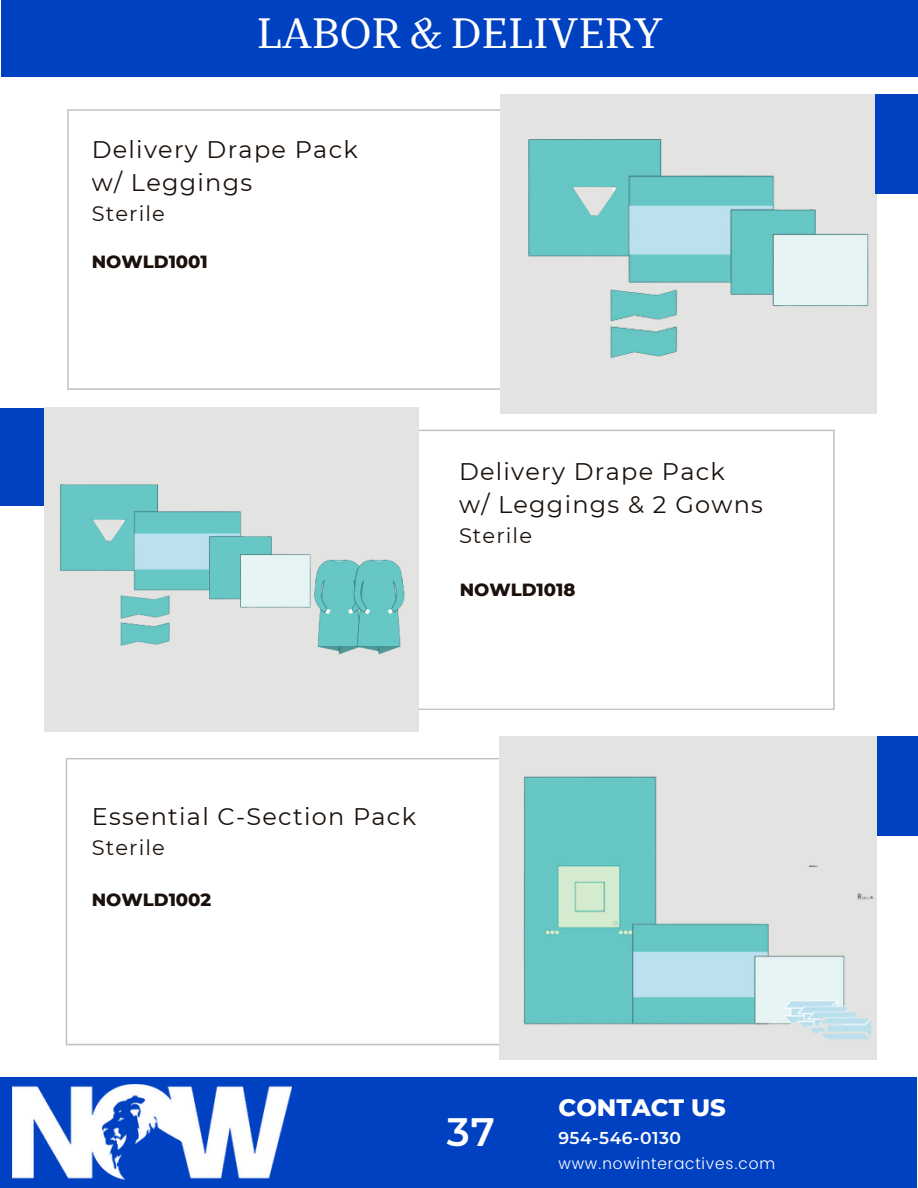
<style>
.page{position:relative;width:918px;height:1188px;background:#fff}
.page>*{position:absolute;margin:0;border:0;box-sizing:border-box;transform-origin:0 0}
.t1{font:42.3px "TT Bells";color:#fff}
.t2{font:600 39.6px "Montserrat";color:#fff}
.t3{font:800 24.3px "Montserrat";color:#fff}
.t4{font:24px "Montserrat";letter-spacing:.05em;color:#1b110c}
.t5{font:21px "Montserrat";letter-spacing:.05em;color:#1b110c}
.t6{font:800 18px "Montserrat";color:#1b110c}
.t7{font:600 17.1px "Montserrat";letter-spacing:.025em;color:#fff}
.t8{font:300 15.75px "Poppins";letter-spacing:.05em;color:#fff}
</style>
<div class="page">
<svg style="left:67px;top:109px;width:434px;height:281px"></svg>
<div style="left:501px;top:95px;width:376px;height:319px;background:#e3e3e1"></div>
<svg style="left:418px;top:430px;width:417px;height:280px"></svg>
<div style="left:0;top:408px;width:44px;height:97px;background:#0041c2"></div>
<svg style="left:66px;top:758px;width:433px;height:287px"></svg>
<div style="left:0;top:1078px;width:917px;height:110px;background:#0041c2"></div>
<div style="left:44px;top:408px;width:374px;height:324px;background:#e3e3e1"></div>
<div style="left:875px;top:736px;width:43px;height:99px;background:#0041c2"></div>
<div style="left:499px;top:736px;width:378px;height:324px;background:#e3e3e1"></div>
<div style="left:1px;top:0;width:917px;height:77px;background:#0041c2"></div>
<div style="left:875px;top:95px;width:43px;height:99px;background:#0041c2"></div>
<img style="left:12px;top:1085px;width:279px;height:96px">
<img style="left:528px;top:139px;width:341px;height:219px">
<img style="left:523px;top:776px;width:351px;height:264px">
<img style="left:60px;top:484px;width:345px;height:170px">
<p class="t1" style="left:257px;top:8px;width:407px">LABOR &amp; DELIVERY</p>
<p class="t4" style="left:92px;top:135px;width:268px">Delivery Drape Pack</p>
<p class="t4" style="left:92px;top:168px;width:162px">w/ Leggings</p>
<p class="t5" style="left:92px;top:201px;width:75px">Sterile</p>
<p class="t6" style="left:92px;top:250px;width:118px">NOWLD1001</p>
<p class="t4" style="left:459px;top:457px;width:268px">Delivery Drape Pack</p>
<p class="t4" style="left:459px;top:489px;width:306px">w/ Leggings &amp; 2 Gowns</p>
<p class="t5" style="left:459px;top:523px;width:75px">Sterile</p>
<p class="t6" style="left:460px;top:578px;width:117px">NOWLD1018</p>
<p class="t4" style="left:92px;top:801px;width:326px">Essential C-Section Pack</p>
<p class="t5" style="left:92px;top:835px;width:75px">Sterile</p>
<p class="t6" style="left:92px;top:889px;width:121px">NOWLD1002</p>
<p class="t2" style="left:447px;top:1108px;width:50px">37</p>
<p class="t3" style="left:558px;top:1092px;width:169px">CONTACT US</p>
<p class="t7" style="left:558px;top:1128px;width:124px">954-546-0130</p>
<p class="t8" style="left:558px;top:1154px;width:218px">www.nowinteractives.com</p>
</div>
